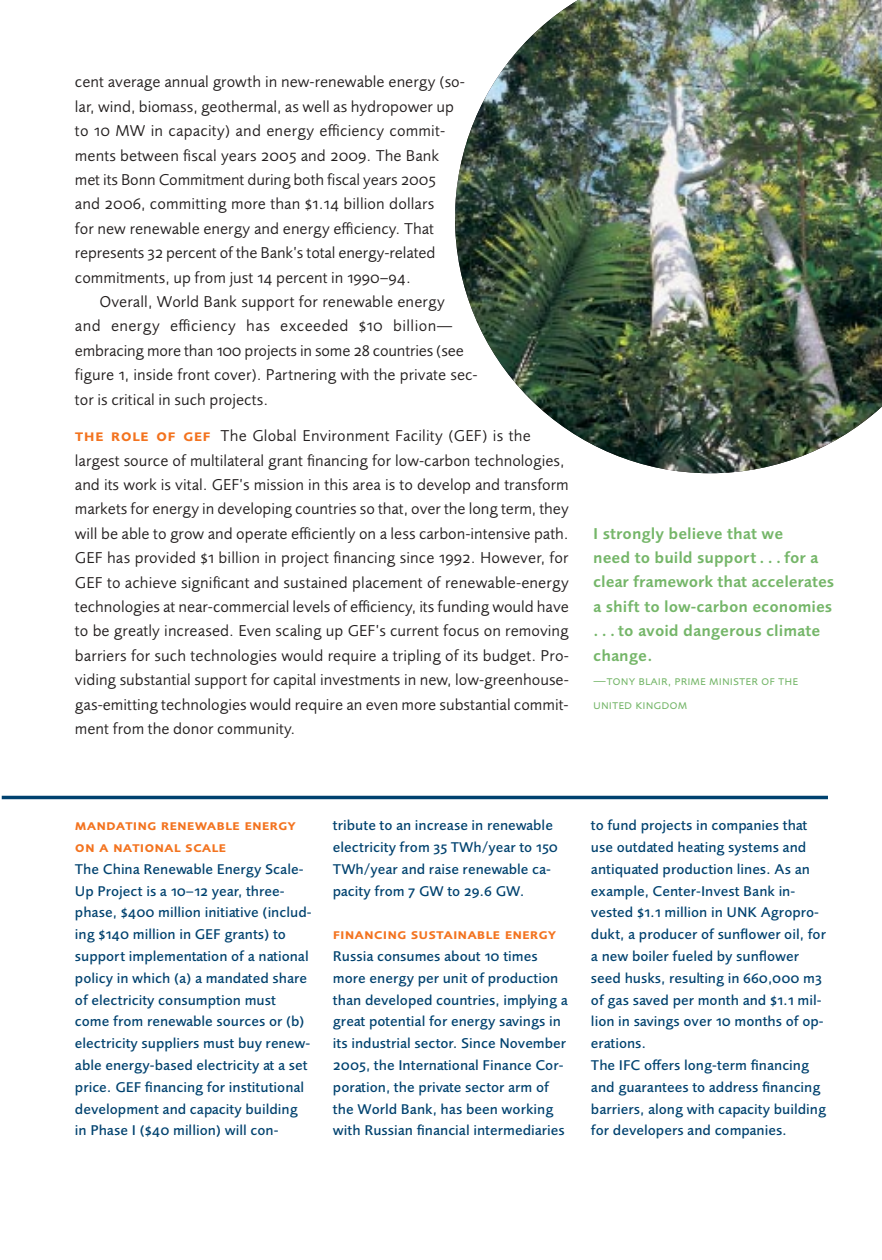
<style>
.page{position:relative;width:882px;height:1260px;background:#fff}
.page>*{position:absolute;margin:0;border:0;box-sizing:border-box;transform-origin:0 0}
.t1{font:17.5px/24.3px "Foundry Intl";color:#231f1f}
.t2{font:600 17.5px/24.3px "Foundry Intl";color:#75b669}
.t3{font:500 15.75px/21.7px "Foundry Intl";color:#00426f}
.t4{font:600 15.75px/21.7px "Foundry Intl SC";color:#f3731f}
.t5{font:14px/24.3px "Foundry Intl SC";color:#75b669}
.s1{font-family:"Foundry Intl SC";font-weight:600;color:#f3731f}
</style>
<div class="page">
<hr style="left:2px;top:796px;width:826px;height:3px;background:#00426f">
<img style="left:455px;top:0;width:427px;height:473px">
<p class="t1" style="left:75px;top:71px;width:392px">cent average annual growth in new-renewable energy (so&shy;lar, wind, biomass, geothermal, as well as hydropower up to 10 MW in capacity) and energy e≈ciency commit&shy;ments between fiscal years 2005 and 2009. The Bank met its Bonn Commitment during both fiscal years 2005 and 2006, committing more than $1.14 billion dollars<br>for new renewable energy and energy e≈ciency. That represents 32 percent of the Bank’s total energy-related commitments, up from just 14 percent in 1990–94.</p>
<p class="t1" style="left:75px;top:291px;width:404px;text-indent:24px">Overall, World Bank support for renewable energy<br>and energy e≈ciency has exceeded $10 billion— embracing more than 100 projects in some 28 countries (see figure 1, inside front cover). Partnering with the private sec&shy;tor is critical in such projects.</p>
<p class="t1" style="left:75px;top:425px;width:495px"><span class="s1">the role of gef</span> The Global Environment Facility (GEF) is the largest source of multilateral grant financing for low-carbon technologies, and its work is vital. GEF’s mission in this area is to develop and transform markets for energy in developing countries so that, over the long term, they will be able to grow and operate e≈ciently on a less carbon-intensive path.<br>GEF has provided $1 billion in project financing since 1992. However, for GEF to achieve significant and sustained placement of renewable-energy technologies at near-commercial levels of e≈ciency, its funding would have to be greatly increased. Even scaling up GEF’s current focus on removing barriers for such technologies would require a tripling of its budget. Pro&shy;viding substantial support for capital investments in new, low-greenhouse&shy;gas-emitting technologies would require an even more substantial commit&shy;ment from the donor community.</p>
<p class="t2" style="left:593px;top:523px;width:243px">I strongly believe that we<br>need to build support...for a clear framework that accelerates a shift to low-carbon economies ...to avoid dangerous climate change.</p>
<p class="t5" style="left:593px;top:668px;width:207px">—tony blair, prime minister of the united kingdom</p>
<p class="t4" style="left:75px;top:814px;width:223px">mandating renewable energy on a national scale</p>
<p class="t3" style="left:75px;top:859px;width:238px">The China Renewable Energy Scale-Up Project is a 10–12 year, three&shy;phase, $400 million initiative (includ&shy;ing $140 million in GEF grants) to support implementation of a national policy in which (a) a mandated share of electricity consumption must come from renewable sources or (b) electricity suppliers must buy renew&shy;able energy-based electricity at a set price. GEF financing for institutional development and capacity building in Phase I ($40 million) will con-</p>
<p class="t3" style="left:333px;top:816px;width:227px">tribute to an increase in renewable electricity from 35 TWh/year to 150<br>TWh/year and raise renewable ca&shy;pacity from 7 GW to 29.6 GW.</p>
<p class="t4" style="left:333px;top:923px;width:225px">financing sustainable energy</p>
<p class="t3" style="left:333px;top:947px;width:236px">Russia consumes about 10 times more energy per unit of production than developed countries, implying a great potential for energy savings in its industrial sector. Since November 2005, the International Finance Cor&shy;poration, the private sector arm of the World Bank, has been working with Russian financial intermediaries</p>
<p class="t3" style="left:591px;top:816px;width:237px">to fund projects in companies that use outdated heating systems and antiquated production lines. As an example, Center-Invest Bank in&shy;vested $1.1 million in UNK Agropro&shy;dukt, a producer of sunflower oil, for a new boiler fueled by sunflower seed husks, resulting in 660,000 m3 of gas saved per month and $1.1 mil&shy;lion in savings over 10 months of op&shy;erations.<br>The IFC o∑ers long-term financing and guarantees to address financing barriers, along with capacity building for developers and companies.</p>
</div>
